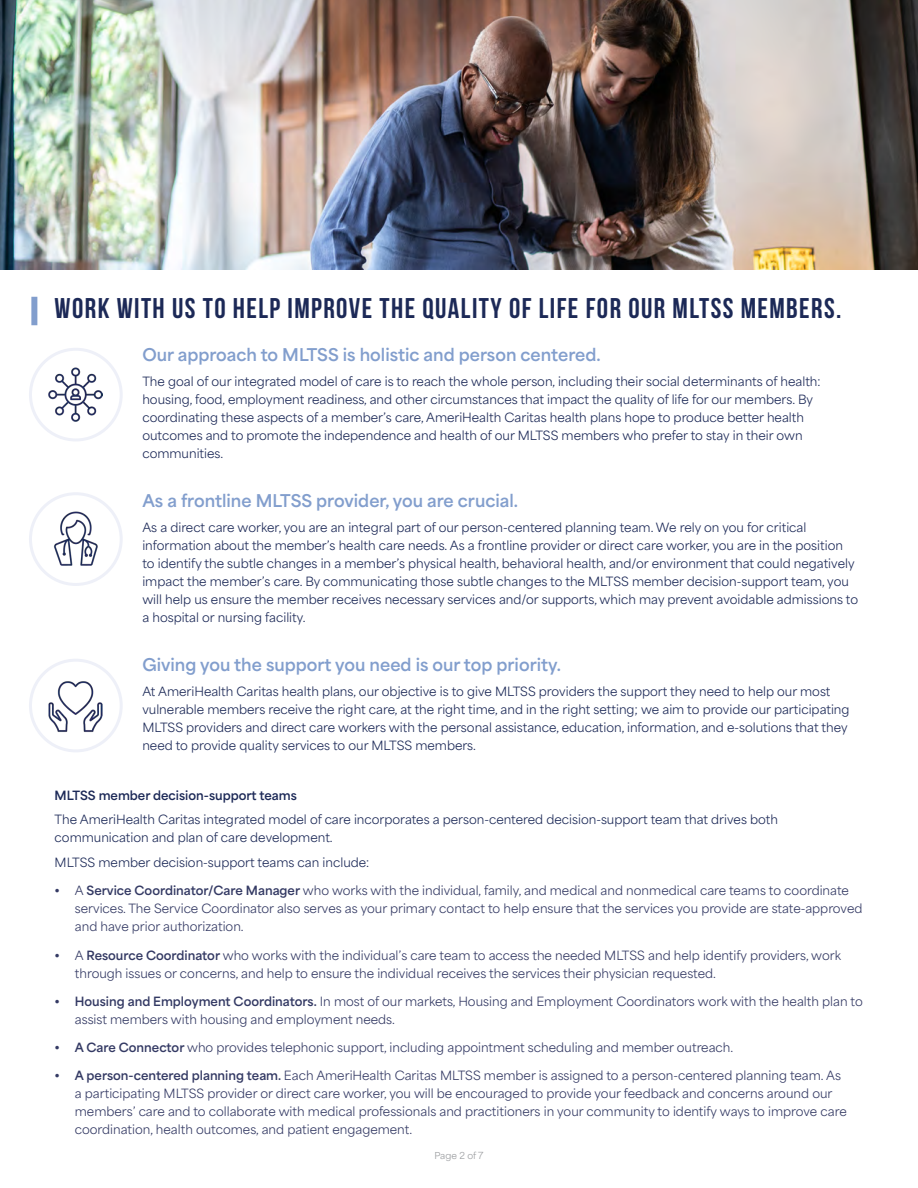
<style>
.page{position:relative;width:918px;height:1188px;background:#fff}
.page>*{position:absolute;margin:0;border:0;box-sizing:border-box;transform-origin:0 0}
.Section_Header{font:700 28.5px "Bebas Neue";letter-spacing:.05em;color:#1c2957}
.H3{font:700 16.5px "Area Normal";color:#829ecd}
.Body_Copy{font:12px/18px "Area Normal";color:#1c2957}
.Bullets_1{font:12px/18px "Area Normal";color:#343a64}
.Body_Copy-2{font:700 12px "Area Normal";color:#1c2957}
.t1{font:9px "Area Normal";letter-spacing:-.005em;color:#989a9d}
.s1{font-weight:700}
</style>
<div class="page">
<img style="left:0;top:0;width:918px;height:270px">
<div style="left:31px;top:297px;width:6px;height:28px;background:#829ecd"></div>
<div style="left:29px;top:348px;width:94px;height:93px;border:3px solid #eef0f8;border-radius:50%"></div>
<div style="left:29px;top:492px;width:94px;height:94px;border:3px solid #eef0f8;border-radius:50%"></div>
<div style="left:29px;top:659px;width:94px;height:93px;border:3px solid #eef0f8;border-radius:50%"></div>
<img style="left:49px;top:681px;width:54px;height:51px">
<img style="left:54px;top:512px;width:44px;height:54px">
<img style="left:49px;top:367px;width:54px;height:54px">
<h1 class="Section_Header" style="left:55px;top:293px;width:788px">WORK WITH US TO HELP IMPROVE THE QUALITY OF LIFE FOR OUR MLTSS MEMBERS.</h1>
<h1 class="H3" style="left:142px;top:340px;width:460px">Our approach to MLTSS is holistic and person centered.</h1>
<p class="Body_Copy" style="left:142px;top:371px;width:680px">The goal of our integrated model of care is to reach the whole person, including their social determinants of health: housing, food, employment readiness, and other circumstances that impact the quality of life for our members. By coordinating these aspects of a member’s care, AmeriHealth Caritas health plans hope to produce better health outcomes and to promote the independence and health of our MLTSS members who prefer to stay in their own communities.</p>
<h1 class="H3" style="left:142px;top:486px;width:377px">As a frontline MLTSS provider, you are crucial.</h1>
<p class="Body_Copy" style="left:142px;top:517px;width:717px">As a direct care worker, you are an integral part of our person-centered planning team. We rely on you for critical information about the member’s health care needs. As a frontline provider or direct care worker, you are in the position to identify the subtle changes in a member’s physical health, behavioral health, and/or environment that could negatively impact the member’s care. By communicating those subtle changes to the MLTSS member decision-support team, you will help us ensure the member receives necessary services and/or supports, which may prevent avoidable admissions to a hospital or nursing facility.</p>
<h1 class="H3" style="left:142px;top:650px;width:420px">Giving you the support you need is our top priority.</h1>
<p class="Body_Copy" style="left:142px;top:681px;width:709px">At AmeriHealth Caritas health plans, our objective is to give MLTSS providers the support they need to help our most vulnerable members receive the right care, at the right time, and in the right setting; we aim to provide our participating MLTSS providers and direct care workers with the personal assistance, education, information, and e-solutions that they need to provide quality services to our MLTSS members.</p>
<p class="Body_Copy-2" style="left:55px;top:784px;width:244px">MLTSS member decision-support teams</p>
<p class="Body_Copy" style="left:55px;top:809px;width:725px">The AmeriHealth Caritas integrated model of care incorporates a person-centered decision-support team that drives both communication and plan of care development.</p>
<p class="Body_Copy" style="left:55px;top:852px;width:316px">MLTSS member decision-support teams can include:</p>
<p class="Bullets_1" style="left:75px;top:880px;width:789px;text-indent:-20px">• A <span class="s1">Service Coordinator/Care Manager</span> who works with the individual, family, and medical and nonmedical care teams to coordinate services. The Service Coordinator also serves as your primary contact to help ensure that the services you provide are state-approved and have prior authorization.</p>
<p class="Bullets_1" style="left:75px;top:945px;width:768px;text-indent:-20px">• A <span class="s1">Resource Coordinator</span> who works with the individual’s care team to access the needed MLTSS and help identify providers, work through issues or concerns, and help to ensure the individual receives the services their physician requested.</p>
<p class="Bullets_1" style="left:75px;top:991px;width:789px;text-indent:-20px">• <span class="s1">Housing and Employment Coordinators.</span> In most of our markets, Housing and Employment Coordinators work with the health plan to assist members with housing and employment needs.</p>
<p class="Bullets_1" style="left:55px;top:1037px;width:680px">• <span class="s1">A Care Connector</span> who provides telephonic support, including appointment scheduling and member outreach.</p>
<p class="Bullets_1" style="left:75px;top:1065px;width:773px;text-indent:-20px">• <span class="s1">A person-centered planning team.</span> Each AmeriHealth Caritas MLTSS member is assigned to a person-centered planning team. As a participating MLTSS provider or direct care worker, you will be encouraged to provide your feedback and concerns around our members’ care and to collaborate with medical professionals and practitioners in your community to identify ways to improve care coordination, health outcomes, and patient engagement.</p>
<p class="t1" style="left:434px;top:1148px;width:51px">Page 2 of 7</p>
</div>
